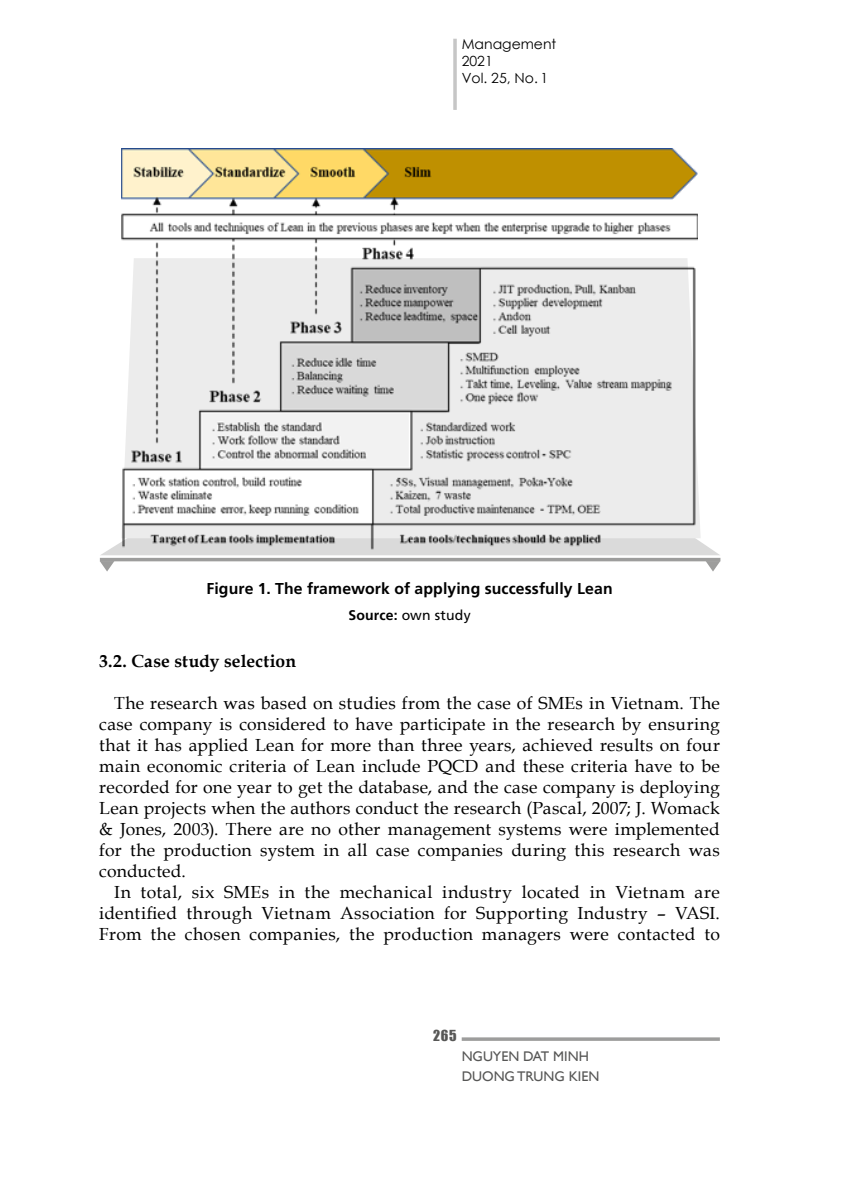
<style>
.page{position:relative;width:844px;height:1191px;background:#fff}
.page>*{position:absolute;margin:0;border:0;box-sizing:border-box;transform-origin:0 0}
.t1{font:17.5px/21px "Book Antiqua";letter-spacing:.02em;color:#000;text-align:justify}
.t2{font:700 17.5px "Book Antiqua";letter-spacing:.01em;color:#000}
.t3{font:700 15.75px "Frutiger LT Pro";letter-spacing:.005em;color:#000}
.t4{font:14px/19.2px "Gill Sans";color:#575756}
.t5{font:14px/16.8px "Century Gothic";color:#000}
.t6{font:14px "Frutiger LT Pro";letter-spacing:.02em;color:#000}
.t7{font:14px "Impact";color:#575756}
.s1{font-weight:700}
</style>
<div class="page">
<hr style="left:453px;top:39px;width:3px;height:71px;background:#c6c6c6">
<hr style="left:461px;top:1037px;width:258px;height:3px;background:#9d9d9c">
<svg style="left:101px;top:535px;width:619px;height:20px"></svg>
<hr style="left:100px;top:558px;width:620px;height:3px;background:#9d9d9c">
<svg style="left:100px;top:561px;width:14px;height:10px"></svg>
<svg style="left:705px;top:561px;width:15px;height:10px"></svg>
<img style="left:122px;top:149px;width:575px;height:400px">
<p class="t5" style="left:461px;top:36px;width:96px">Management<br>2021<br>Vol. 25, No. 1</p>
<p class="t3" style="left:206px;top:579px;width:407px">Figure 1. The framework of applying successfully Lean</p>
<p class="t6" style="left:348px;top:607px;width:124px"><span class="s1">Source:</span> own study</p>
<p class="t2" style="left:99px;top:649px;width:198px">3.2. Case study selection</p>
<p class="t1" style="left:99px;top:692px;width:622px;text-indent:15px">The research was based on studies from the case of SMEs in Vietnam. The case company is considered to have participate in the research by ensuring that it has applied Lean for more than three years, achieved results on four main economic criteria of Lean include PQCD and these criteria have to be recorded for one year to get the database, and the case company is deploying Lean projects when the authors conduct the research (Pascal, 2007; J. Womack &amp; Jones, 2003). There are no other management systems were implemented for the production system in all case companies during this research was conducted.</p>
<p class="t1" style="left:99px;top:881px;width:622px;text-indent:15px">In total, six SMEs in the mechanical industry located in Vietnam are identified through Vietnam Association for Supporting Industry – VASI.<br>From the chosen companies, the production managers were contacted to</p>
<p class="t7" style="left:433px;top:1024px;width:25px">265</p>
<p class="t4" style="left:461px;top:1047px;width:139px">NGUYEN DAT MINH<br>DUONG TRUNG KIEN</p>
</div>
